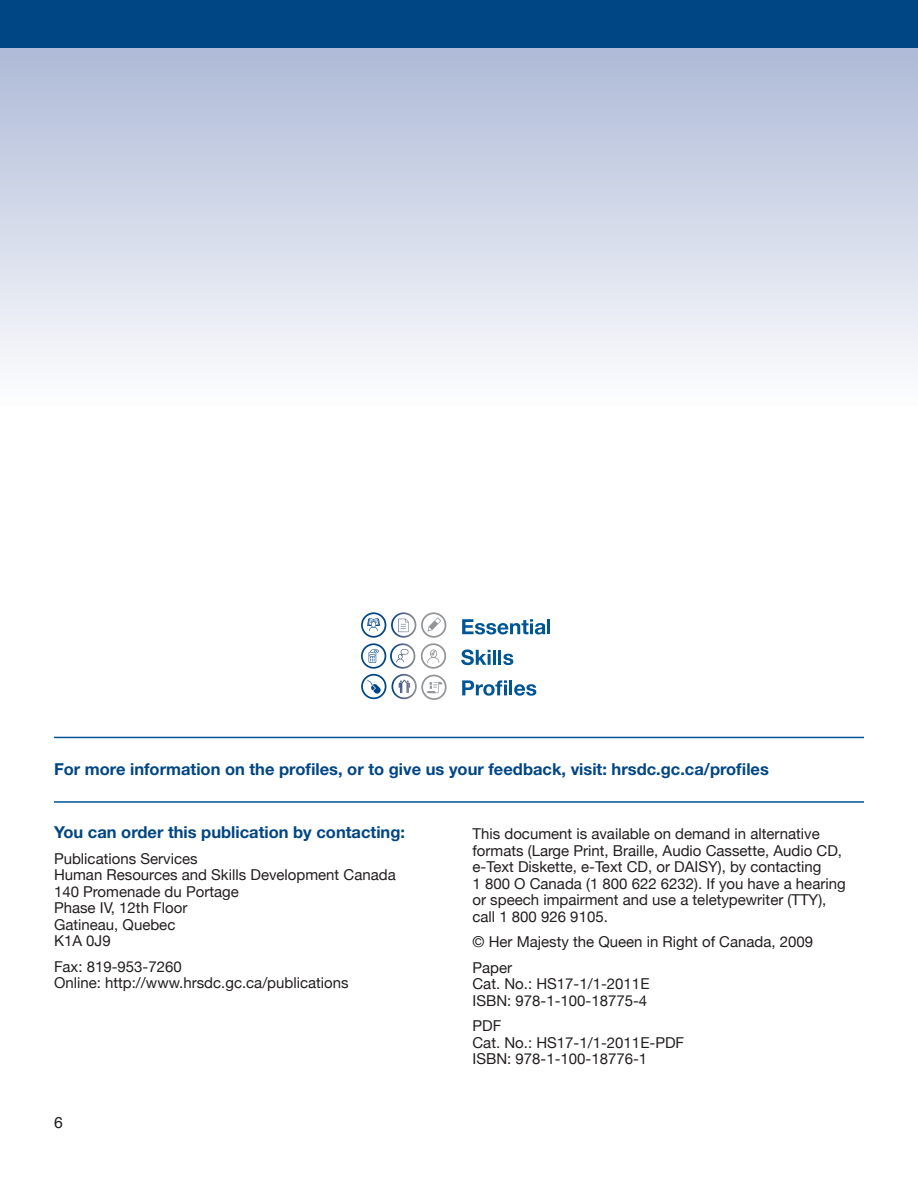
<style>
.page{position:relative;width:918px;height:1188px;background:#fff}
.page>*{position:absolute;margin:0;border:0;box-sizing:border-box;transform-origin:0 0}
.t1{font:700 16.5px "Helvetica Neue";color:#004684}
.t2{font:15.75px "Helvetica";color:#231f20}
.t3{font:15px/16.5px "Helvetica Neue";color:#231f20}
</style>
<div class="page">
<div style="left:0;top:0;width:918px;height:48px;background:#004684"></div>
<hr style="left:54px;top:737px;width:810px;height:1px;background:#005595">
<hr style="left:54px;top:801px;width:810px;height:2px;background:#005595">
<div style="left:0;top:48px;width:918px;height:359px;background:linear-gradient(to bottom,#adb9d6,#fefefe)"></div>
<svg style="left:462px;top:619px;width:83px;height:15px"></svg>
<hr style="left:547px;top:619px;width:3px;height:15px;background:#005595">
<svg style="left:461px;top:649px;width:30px;height:16px"></svg>
<hr style="left:493px;top:650px;width:3px;height:15px;background:#005595">
<hr style="left:498px;top:650px;width:3px;height:15px;background:#005595">
<svg style="left:503px;top:654px;width:10px;height:11px"></svg>
<svg style="left:462px;top:680px;width:45px;height:16px"></svg>
<hr style="left:509px;top:680px;width:3px;height:15px;background:#005595">
<svg style="left:514px;top:684px;width:22px;height:12px"></svg>
<img style="left:361px;top:612px;width:85px;height:57px">
<p class="t1" style="left:54px;top:759px;width:716px">For more information on the profiles, or to give us your feedback, visit: hrsdc.gc.ca/profiles</p>
<p class="t1" style="left:54px;top:822px;width:353px">You can order this publication by contacting:</p>
<p class="t3" style="left:54px;top:850px;width:343px">Publications Services<br>Human Resources and Skills Development Canada<br>140 Promenade du Portage<br>Phase IV, 12th Floor<br>Gatineau, Quebec<br>K1A 0J9</p>
<p class="t3" style="left:54px;top:958px;width:296px">Fax: 819-953-7260<br>Online: http://www.hrsdc.gc.ca/publications</p>
<p class="t2" style="left:54px;top:1110px;width:10px">6</p>
<p class="t3" style="left:472px;top:826px;width:375px">This document is available on demand in alternative formats (Large Print, Braille, Audio Cassette, Audio CD, e-Text Diskette, e-Text CD, or DAISY), by contacting<br>1 800 O Canada (1 800 622 6232). If you have a hearing or speech impairment and use a teletypewriter (TTY), call 1 800 926 9105.</p>
<p class="t3" style="left:472px;top:934px;width:342px">© Her Majesty the Queen in Right of Canada, 2009</p>
<p class="t3" style="left:472px;top:959px;width:178px">Paper<br>Cat. No.: HS17-1/1-2011E<br>ISBN: 978-1-100-18775-4</p>
<p class="t3" style="left:472px;top:1018px;width:213px">PDF<br>Cat. No.: HS17-1/1-2011E-PDF<br>ISBN: 978-1-100-18776-1</p>
</div>
